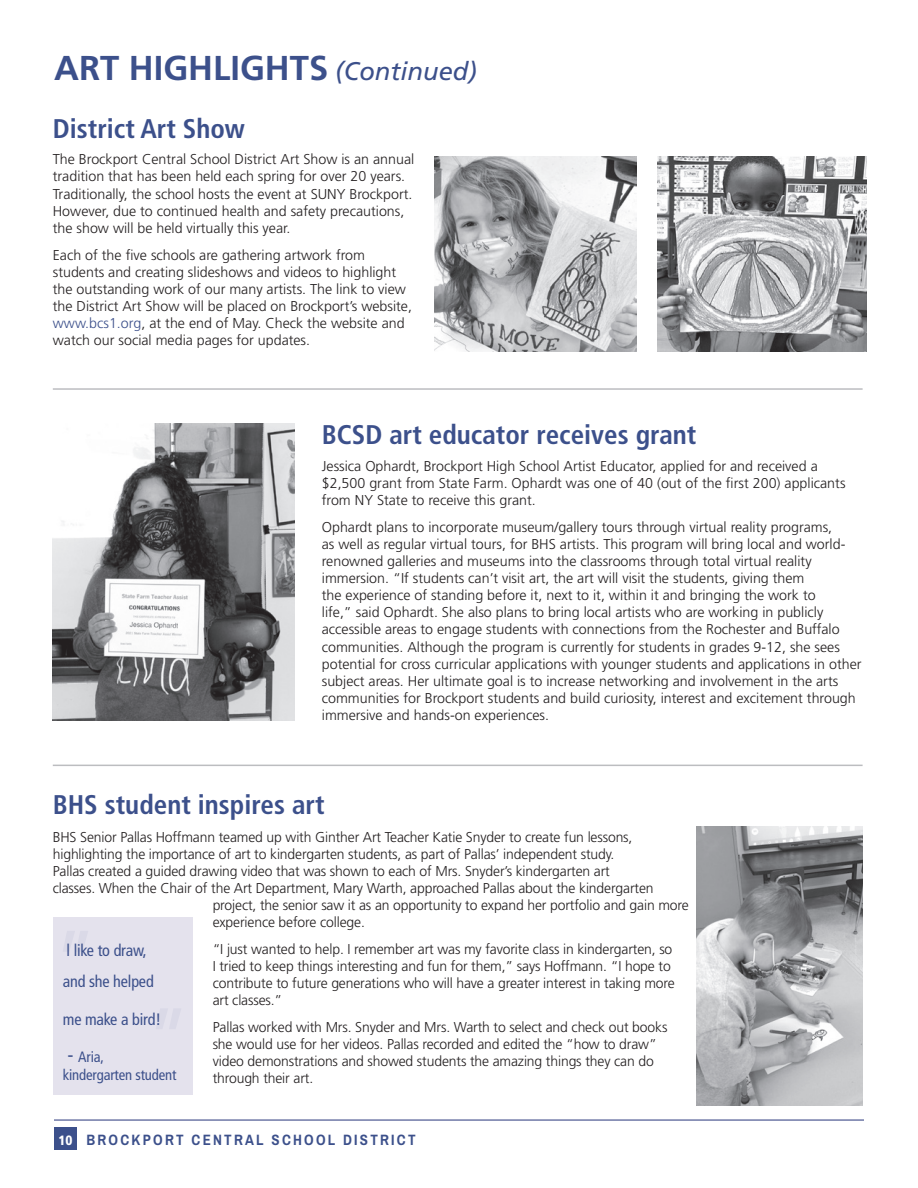
<style>
.page{position:relative;width:918px;height:1188px;background:#fff}
.page>*{position:absolute;margin:0;border:0;box-sizing:border-box;transform-origin:0 0}
.t1{font:condensed 90px "Frutiger";color:#3c508b}
.t2{font:700 34.5px "Frutiger";color:#3c508b}
.t3{font:700 condensed 27px "Frutiger";color:#3c508b}
.BODY{font:condensed 16.5px/31.5px "Frutiger";letter-spacing:-.01em;color:#3c508b}
.t4{font:700 15px "Archivo Narrow";letter-spacing:.15em;color:#3c508b}
.BODY-2{font:condensed 15px/18px "Frutiger";letter-spacing:-.01em;color:#3c508b}
.BODY-3{font:300 14.25px/17.1px "Frutiger";color:#231f20}
.s1{font-weight:400;font-style:italic;font-size:25.5px}
.s2{color:#3c508b}
.s3{font-size:21px}
.s4{font-family:"Frutiger";font-weight:900;font-stretch:condensed;font-size:13.5px;color:#fff}
</style>
<div class="page">
<div style="left:54px;top:1127px;width:23px;height:23px;background:#3c508b"></div>
<hr style="left:54px;top:1119px;width:810px;height:2px;background:#6f78a7">
<img style="left:697px;top:826px;width:166px;height:280px">
<img style="left:53px;top:424px;width:241px;height:296px">
<img style="left:435px;top:156px;width:201px;height:195px">
<img style="left:658px;top:156px;width:209px;height:195px">
<hr style="left:53px;top:388px;width:810px;height:2px;background:#bcbdc0">
<hr style="left:53px;top:765px;width:810px;height:1px;background:#bcbdc0">
<div style="left:53px;top:918px;width:139px;height:177px;background:#e4e2ed"></div>
<p class="t2" style="left:54px;top:48px;width:424px">ART HIGHLIGHTS <span class="s1">(Continued)</span></p>
<p class="t3" style="left:53px;top:112px;width:194px">District Art Show</p>
<p class="BODY-3" style="left:53px;top:151px;width:363px">The Brockport Central School District Art Show is an annual tradition that has been held each spring for over 20 years.<br>Traditionally, the school hosts the event at SUNY Brockport.<br>However, due to continued health and safety precautions, the show will be held virtually this year.</p>
<p class="BODY-3" style="left:53px;top:246px;width:361px">Each of the five schools are gathering artwork from students and creating slideshows and videos to highlight the outstanding work of our many artists. The link to view the District Art Show will be placed on Brockport’s website, <span class="s2">www.bcs1.org</span>, at the end of May. Check the website and watch our social media pages for updates.</p>
<p class="t3" style="left:322px;top:419px;width:376px">BCSD art educator receives grant</p>
<p class="BODY-3" style="left:322px;top:458px;width:525px">Jessica Ophardt, Brockport High School Artist Educator, applied for and received a $2,500 grant from State Farm. Ophardt was one of 40 (out of the first 200) applicants from NY State to receive this grant.</p>
<p class="BODY-3" style="left:322px;top:519px;width:541px">Ophardt plans to incorporate museum/gallery tours through virtual reality programs,<br>as well as regular virtual tours, for BHS artists. This program will bring local and world&shy;renowned galleries and museums into the classrooms through total virtual reality immersion. “If students can’t visit art, the art will visit the students, giving them<br>the experience of standing before it, next to it, within it and bringing the work to<br>life,” said Ophardt. She also plans to bring local artists who are working in publicly accessible areas to engage students with connections from the Rochester and Buffalo communities. Although the program is currently for students in grades 9-12, she sees potential for cross curricular applications with younger students and applications in other subject areas. Her ultimate goal is to increase networking and involvement in the arts communities for Brockport students and build curiosity, interest and excitement through immersive and hands-on experiences.</p>
<p class="t3" style="left:53px;top:789px;width:273px">BHS student inspires art</p>
<p class="BODY-3" style="left:53px;top:828px;width:581px">BHS Senior Pallas Hoffmann teamed up with Ginther Art Teacher Katie Snyder to create fun lessons,</p>
<p class="BODY-3" style="left:53px;top:846px;width:563px">highlighting the importance of art to kindergarten students, as part of Pallas’ independent study.</p>
<p class="BODY-3" style="left:53px;top:863px;width:559px">Pallas created a guided drawing video that was shown to each of Mrs. Snyder’s kindergarten art</p>
<p class="BODY-3" style="left:53px;top:880px;width:602px">classes. When the Chair of the Art Department, Mary Warth, approached Pallas about the kindergarten</p>
<p class="BODY-3" style="left:213px;top:897px;width:478px">project, the senior saw it as an opportunity to expand her portfolio and gain more</p>
<p class="BODY-3" style="left:213px;top:914px;width:154px">experience before college.</p>
<p class="BODY-3" style="left:213px;top:941px;width:464px">“I just wanted to help. I remember art was my favorite class in kindergarten, so I tried to keep things interesting and fun for them,” says Hoffmann. “I hope to contribute to future generations who will have a greater interest in taking more art classes.”</p>
<p class="BODY-3" style="left:213px;top:1019px;width:456px">Pallas worked with Mrs. Snyder and Mrs. Warth to select and check out books she would use for her videos. Pallas recorded and edited the “how to draw” video demonstrations and showed students the amazing things they can do through their art.</p>
<h1 class="t1" style="left:98px;top:968px;width:46px;rotate:-180deg">“</h1>
<p class="BODY" style="left:63px;top:934px;width:92px">l like to draw, and she helped</p>
<p class="BODY" style="left:63px;top:1003px;width:100px">me make a bird!</p>
<p class="BODY-2" style="left:63px;top:1048px;width:115px;text-indent:5px"><span class="s3">-</span> Aria, kindergarten student</p>
<h1 class="t1" style="left:191px;top:1045px;width:46px;rotate:-180deg">“</h1>
<p class="t4" style="left:58px;top:1130px;width:359px"><span class="s4">10</span> BROCKPORT CENTRAL SCHOOL DISTRICT</p>
</div>
